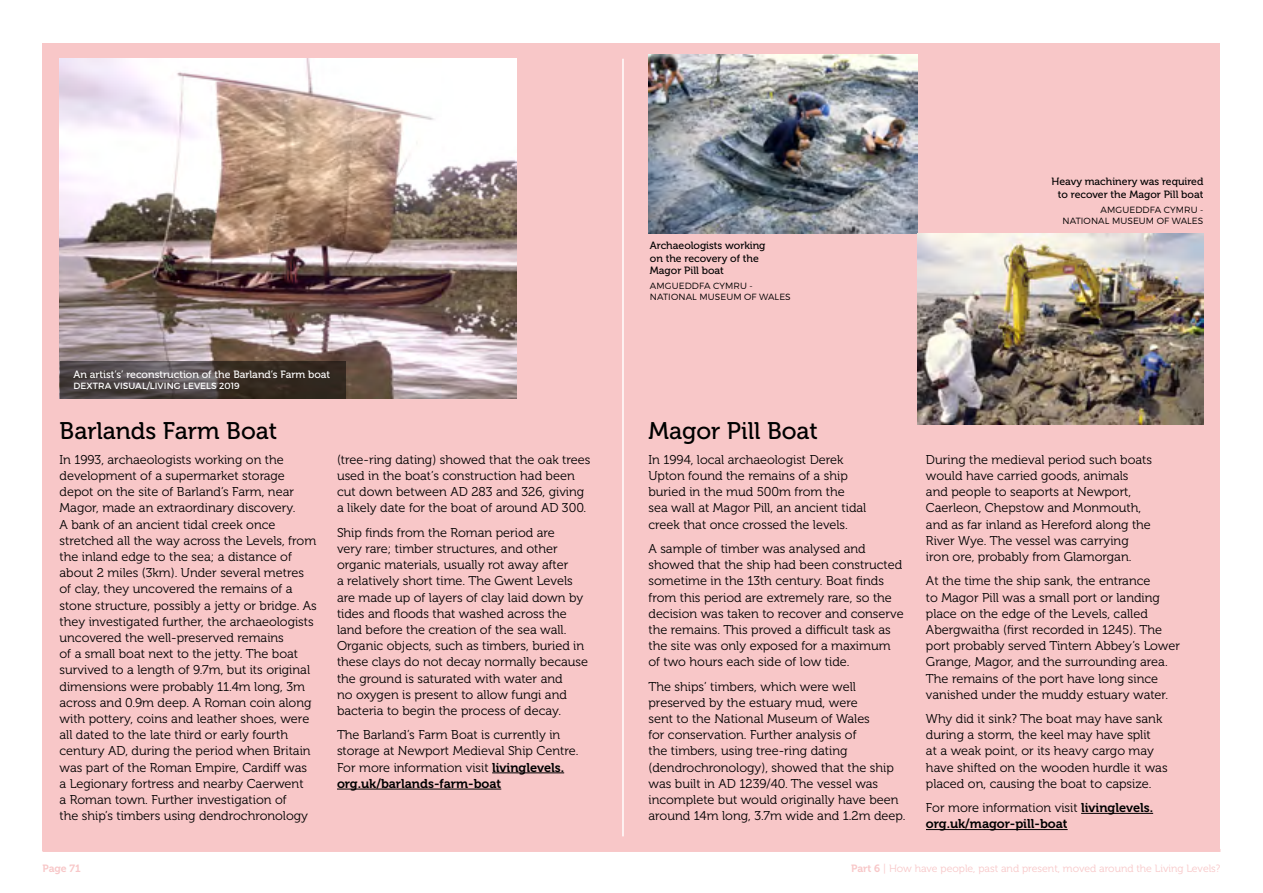
<style>
.page{position:relative;width:1263px;height:893px;background:#fff}
.page>*{position:absolute;margin:0;border:0;box-sizing:border-box;transform-origin:0 0}
.t1{font:24px "Museo 500";color:#000}
.t2{font:12.75px/16.2px "Museo 300";color:#000}
.t3{font:12.75px "Museo 700";color:#000}
.t4{font:10.5px/12.6px "Museo 500";color:#000}
.t5{font:10.5px "Museo 300";color:#f8c7c8}
.t6{font:10.5px "Museo 500";color:#fff}
.t7{font:10.5px "Museo 700";color:#f8c7c8}
.t8{font:300 9px/10.8px "Montserrat";letter-spacing:.01em;color:#000}
.t9{font:9px "Montserrat";letter-spacing:.01em;color:#fff}
.s1{font-family:"Museo 700"}
</style>
<div class="page">
<div style="left:43px;top:43px;width:1177px;height:807px;background:#f8c7c8"></div>
<hr style="left:43px;top:849px;width:1177px;height:3px;background:#f8c7c8">
<hr style="left:492px;top:772px;width:72px;height:1px;background:#000">
<hr style="left:337px;top:789px;width:164px;height:1px;background:#000">
<hr style="left:1081px;top:813px;width:72px;height:1px;background:#000">
<hr style="left:926px;top:829px;width:142px;height:1px;background:#000">
<img style="left:60px;top:59px;width:456px;height:340px">
<img style="left:648px;top:54px;width:269px;height:179px">
<img style="left:917px;top:234px;width:286px;height:190px">
<svg style="left:60px;top:361px;width:285px;height:38px;background:#463d39"></svg>
<hr style="left:622px;top:59px;width:2px;height:777px;background:#fff">
<p class="t6" style="left:73px;top:369px;width:258px">An artist’s’ reconstruction of the Barland’s Farm boat</p>
<p class="t9" style="left:73px;top:380px;width:168px">DEXTRA VISUAL/LIVING LEVELS 2019</p>
<h1 class="t1" style="left:60px;top:418px;width:219px">Barlands Farm Boat</h1>
<p class="t2" style="left:60px;top:452px;width:259px">In 1993, archaeologists working on the development of a supermarket storage depot on the site of Barland’s Farm, near Magor, made an extraordinary discovery.<br>A bank of an ancient tidal creek once stretched all the way across the Levels, from the inland edge to the sea; a distance of about 2 miles (3km). Under several metres of clay, they uncovered the remains of a stone structure, possibly a jetty or bridge. As they investigated further, the archaeologists uncovered the well-preserved remains<br>of a small boat next to the jetty. The boat survived to a length of 9.7m, but its original dimensions were probably 11.4m long, 3m across and 0.9m deep. A Roman coin along with pottery, coins and leather shoes, were all dated to the late third or early fourth century AD, during the period when Britain was part of the Roman Empire, Cardiff was a Legionary fortress and nearby Caerwent<br>a Roman town. Further investigation of<br>the ship’s timbers using dendrochronology</p>
<p class="t2" style="left:337px;top:452px;width:255px">(tree-ring dating) showed that the oak trees used in the boat’s construction had been cut down between AD 283 and 326, giving a likely date for the boat of around AD 300.</p>
<p class="t2" style="left:337px;top:524px;width:253px">Ship finds from the Roman period are<br>very rare; timber structures, and other organic materials, usually rot away after<br>a relatively short time. The Gwent Levels are made up of layers of clay laid down by tides and floods that washed across the land before the creation of the sea wall.<br>Organic objects, such as timbers, buried in these clays do not decay normally because the ground is saturated with water and<br>no oxygen is present to allow fungi and bacteria to begin the process of decay.</p>
<p class="t2" style="left:337px;top:727px;width:243px">The Barland’s Farm Boat is currently in storage at Newport Medieval Ship Centre.<br>For more information visit <span class="s1">livinglevels.</span></p>
<p class="t3" style="left:337px;top:776px;width:166px">org.uk/barlands-farm-boat</p>
<p class="t4" style="left:650px;top:239px;width:117px">Archaeologists working on the recovery of the<br>Magor Pill boat</p>
<p class="t8" style="left:650px;top:281px;width:142px">AMGUEDDFA CYMRU -<br>NATIONAL MUSEUM OF WALES</p>
<p class="t4" style="left:1051px;top:176px;width:154px;text-align:right">Heavy machinery was required to recover the Magor Pill boat</p>
<p class="t8" style="left:1062px;top:204px;width:142px;text-align:right">AMGUEDDFA CYMRU -<br>NATIONAL MUSEUM OF WALES</p>
<h1 class="t1" style="left:648px;top:418px;width:171px">Magor Pill Boat</h1>
<p class="t2" style="left:648px;top:452px;width:219px">In 1994, local archaeologist Derek Upton found the remains of a ship buried in the mud 500m from the sea wall at Magor Pill, an ancient tidal creek that once crossed the levels.</p>
<p class="t2" style="left:648px;top:541px;width:257px">A sample of timber was analysed and showed that the ship had been constructed sometime in the 13th century. Boat finds from this period are extremely rare, so the decision was taken to recover and conserve the remains. This proved a difficult task as the site was only exposed for a maximum of two hours each side of low tide.</p>
<p class="t2" style="left:648px;top:678px;width:259px">The ships’ timbers, which were well preserved by the estuary mud, were<br>sent to the National Museum of Wales<br>for conservation. Further analysis of<br>the timbers, using tree-ring dating (dendrochronology), showed that the ship was built in AD 1239/40. The vessel was incomplete but would originally have been around 14m long, 3.7m wide and 1.2m deep.</p>
<p class="t2" style="left:926px;top:452px;width:228px">During the medieval period such boats would have carried goods, animals and people to seaports at Newport, Caerleon, Chepstow and Monmouth, and as far inland as Hereford along the River Wye. The vessel was carrying iron ore, probably from Glamorgan.</p>
<p class="t2" style="left:926px;top:573px;width:256px">At the time the ship sank, the entrance<br>to Magor Pill was a small port or landing place on the edge of the Levels, called Abergwaitha (first recorded in 1245). The port probably served Tintern Abbey’s Lower Grange, Magor, and the surrounding area.<br>The remains of the port have long since vanished under the muddy estuary water.</p>
<p class="t2" style="left:926px;top:711px;width:243px">Why did it sink? The boat may have sank during a storm, the keel may have split<br>at a weak point, or its heavy cargo may have shifted on the wooden hurdle it was placed on, causing the boat to capsize.</p>
<p class="t2" style="left:926px;top:800px;width:229px">For more information visit <span class="s1">livinglevels.</span></p>
<p class="t3" style="left:926px;top:817px;width:143px">org.uk/magor-pill-boat</p>
<p class="t7" style="left:43px;top:862px;width:40px">Page 71</p>
<p class="t5" style="left:851px;top:862px;width:371px"><span class="s1">Part 6</span> | How have people, past and present, moved around the Living Levels?</p>
</div>
